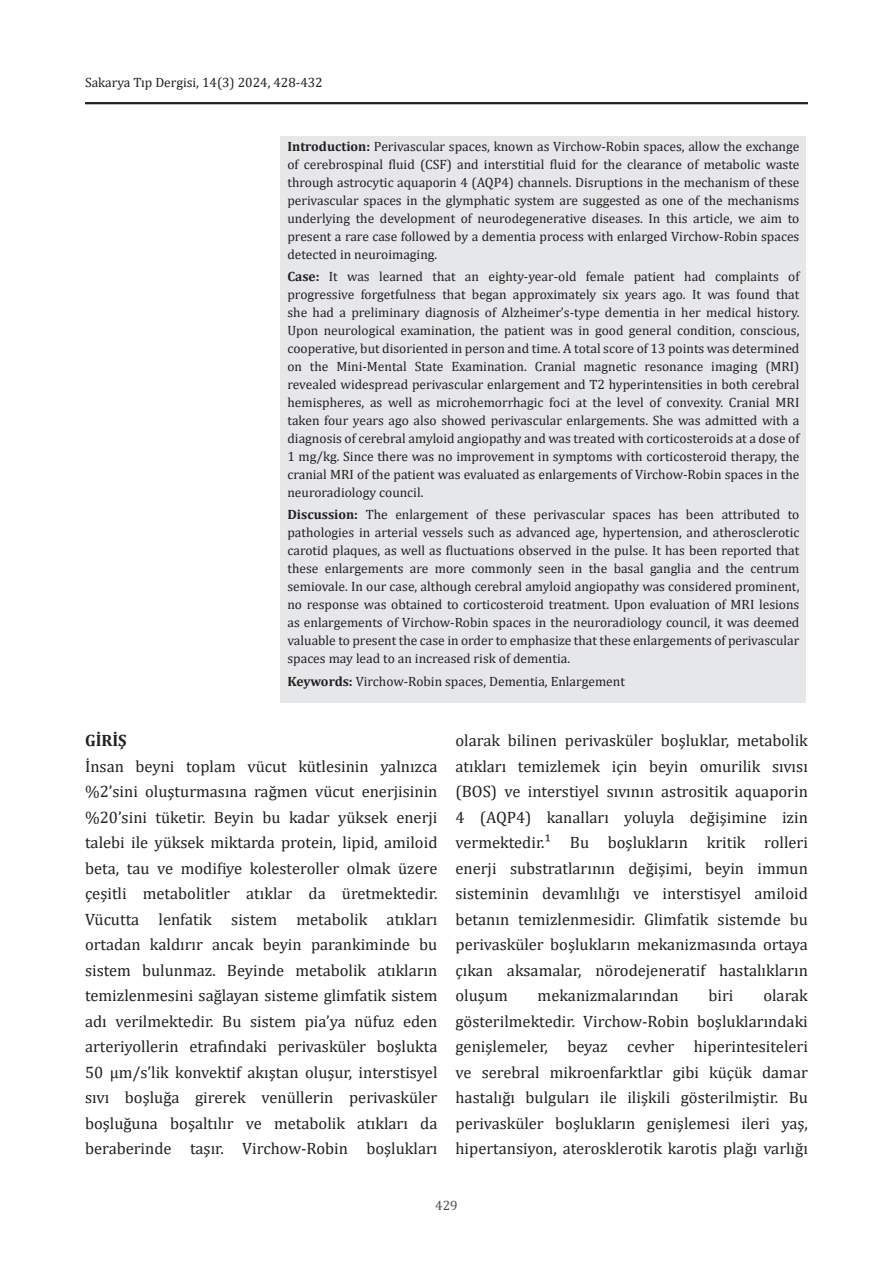
<style>
.page{position:relative;width:893px;height:1263px;background:#fff}
.page>*{position:absolute;margin:0;border:0;box-sizing:border-box;transform-origin:0 0}
.Body_Text{font:16.5px/25.5px "Cambria";color:#231f20;text-align:justify}
.Heading{font:700 16.5px "Cambria";color:#231f20}
.abstract{font:13.5px/18px "Cambria";color:#231f20;text-align:justify}
.t1{font:13.5px "Cambria";color:#4b4c4d}
.s1{font-weight:700}
</style>
<div class="page">
<hr style="left:85px;top:102px;width:723px;height:2px;background:#231f20">
<div style="left:281px;top:136px;width:525px;height:566px;background:#e6e7e9"></div>
<p class="abstract" style="left:85px;top:73px;width:239px">Sakarya Tıp Dergisi, 14(3) 2024, 428-432</p>
<p class="abstract" style="left:287px;top:137px;width:513px"><span class="s1">Introduction:</span> Perivascular spaces, known as Virchow-Robin spaces, allow the exchange of cerebrospinal fluid (CSF) and interstitial fluid for the clearance of metabolic waste through astrocytic aquaporin 4 (AQP4) channels. Disruptions in the mechanism of these perivascular spaces in the glymphatic system are suggested as one of the mechanisms underlying the development of neurodegenerative diseases. In this article, we aim to present a rare case followed by a dementia process with enlarged Virchow-Robin spaces detected in neuroimaging.</p>
<p class="abstract" style="left:287px;top:267px;width:513px"><span class="s1">Case:</span> It was learned that an eighty-year-old female patient had complaints of progressive forgetfulness that began approximately six years ago. It was found that she had a preliminary diagnosis of Alzheimer’s-type dementia in her medical history.<br>Upon neurological examination, the patient was in good general condition, conscious, cooperative, but disoriented in person and time. A total score of 13 points was determined on the Mini-Mental State Examination. Cranial magnetic resonance imaging (MRI) revealed widespread perivascular enlargement and T2 hyperintensities in both cerebral hemispheres, as well as microhemorrhagic foci at the level of convexity. Cranial MRI taken four years ago also showed perivascular enlargements. She was admitted with a diagnosis of cerebral amyloid angiopathy and was treated with corticosteroids at a dose of 1 mg/kg. Since there was no improvement in symptoms with corticosteroid therapy, the cranial MRI of the patient was evaluated as enlargements of Virchow-Robin spaces in the neuroradiology council.</p>
<p class="abstract" style="left:287px;top:506px;width:513px"><span class="s1">Discussion:</span> The enlargement of these perivascular spaces has been attributed to pathologies in arterial vessels such as advanced age, hypertension, and atherosclerotic carotid plaques, as well as fluctuations observed in the pulse. It has been reported that these enlargements are more commonly seen in the basal ganglia and the centrum semiovale. In our case, although cerebral amyloid angiopathy was considered prominent, no response was obtained to corticosteroid treatment. Upon evaluation of MRI lesions as enlargements of Virchow-Robin spaces in the neuroradiology council, it was deemed valuable to present the case in order to emphasize that these enlargements of perivascular spaces may lead to an increased risk of dementia.</p>
<p class="abstract" style="left:287px;top:672px;width:339px"><span class="s1">Keywords:</span> Virchow-Robin spaces, Dementia, Enlargement</p>
<p class="Heading" style="left:85px;top:729px;width:43px">GİRİŞ</p>
<p class="Body_Text" style="left:85px;top:753px;width:354px">İnsan beyni toplam vücut kütlesinin yalnızca %2’sini oluşturmasına rağmen vücut enerjisinin %20’sini tüketir. Beyin bu kadar yüksek enerji talebi ile yüksek miktarda protein, lipid, amiloid beta, tau ve modifiye kolesteroller olmak üzere çeşitli metabolitler atıklar da üretmektedir.<br>Vücutta lenfatik sistem metabolik atıkları ortadan kaldırır ancak beyin parankiminde bu sistem bulunmaz. Beyinde metabolik atıkların temizlenmesini sağlayan sisteme glimfatik sistem adı verilmektedir. Bu sistem pia’ya nüfuz eden arteriyollerin etrafındaki perivasküler boşlukta 50 μm/s’lik konvektif akıştan oluşur, interstisyel sıvı boşluğa girerek venüllerin perivasküler boşluğuna boşaltılır ve metabolik atıkları da beraberinde taşır. Virchow-Robin boşlukları</p>
<p class="Body_Text" style="left:455px;top:728px;width:354px">olarak bilinen perivasküler boşluklar, metabolik atıkları temizlemek için beyin omurilik sıvısı (BOS) ve interstiyel sıvının astrositik aquaporin 4 (AQP4) kanalları yoluyla değişimine izin vermektedir.¹ Bu boşlukların kritik rolleri enerji substratlarının değişimi, beyin immun sisteminin devamlılığı ve interstisyel amiloid betanın temizlenmesidir. Glimfatik sistemde bu perivasküler boşlukların mekanizmasında ortaya çıkan aksamalar, nörodejeneratif hastalıkların oluşum</p>
<p class="Body_Text" style="left:455px;top:983px;width:354px;text-indent:308px">olarak gösterilmektedir. Virchow-Robin boşluklarındaki genişlemeler, beyaz cevher hiperintesiteleri ve serebral mikroenfarktlar gibi küçük damar hastalığı bulguları ile ilişkili gösterilmiştir. Bu perivasküler boşlukların genişlemesi ileri yaş, hipertansiyon, aterosklerotik karotis plağı varlığı</p>
<p class="Body_Text" style="left:538px;top:983px;width:143px">mekanizmalarından</p>
<p class="Body_Text" style="left:708px;top:983px;width:27px">biri</p>
<p class="t1" style="left:435px;top:1197px;width:24px">429</p>
</div>
